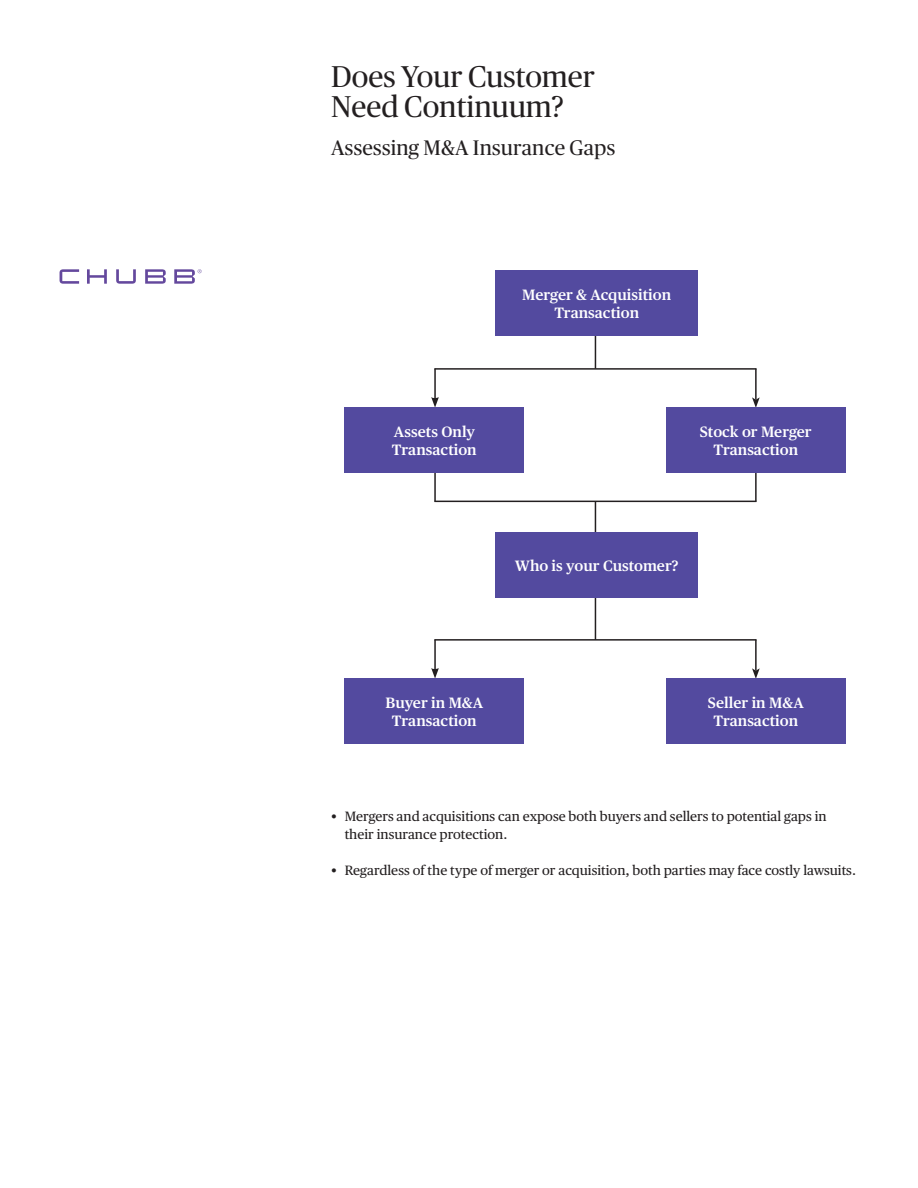
<style>
.page{position:relative;width:918px;height:1188px;background:#fff}
.page>*{position:absolute;margin:0;border:0;box-sizing:border-box;transform-origin:0 0}
.Section_Header{font:30px/30px "Chubb Publico";color:#231f20}
.Header_Black{font:21px "Chubb Publico";letter-spacing:.01em;color:#231f20}
.Org_Chart_Division{font:600 15px "Chubb Publico Text";color:#fff}
.t1{font:13.5px/18px "Chubb Publico Text";color:#231f20}
</style>
<div class="page">
<svg style="left:60px;top:269px;width:142px;height:15px"></svg>
<hr style="left:595px;top:313px;width:1px;height:56px;background:#231f20">
<hr style="left:595px;top:502px;width:1px;height:138px;background:#231f20">
<hr style="left:755px;top:369px;width:2px;height:31px;background:#231f20">
<svg style="left:752px;top:397px;width:8px;height:11px"></svg>
<hr style="left:434px;top:369px;width:2px;height:30px;background:#231f20">
<svg style="left:431px;top:397px;width:8px;height:11px"></svg>
<hr style="left:434px;top:368px;width:322px;height:2px;background:#231f20">
<hr style="left:755px;top:640px;width:2px;height:31px;background:#231f20">
<svg style="left:752px;top:668px;width:8px;height:11px"></svg>
<hr style="left:434px;top:640px;width:2px;height:30px;background:#231f20">
<svg style="left:431px;top:668px;width:8px;height:11px"></svg>
<hr style="left:434px;top:639px;width:322px;height:2px;background:#231f20">
<hr style="left:755px;top:462px;width:2px;height:40px;background:#231f20">
<hr style="left:434px;top:463px;width:2px;height:39px;background:#231f20">
<hr style="left:434px;top:501px;width:322px;height:1px;background:#231f20">
<div style="left:345px;top:408px;width:179px;height:65px;background:#534a9f"></div>
<div style="left:345px;top:679px;width:179px;height:65px;background:#534a9f"></div>
<div style="left:666px;top:408px;width:180px;height:65px;background:#534a9f"></div>
<div style="left:666px;top:679px;width:180px;height:65px;background:#534a9f"></div>
<div style="left:496px;top:271px;width:202px;height:65px;background:#534a9f"></div>
<div style="left:496px;top:533px;width:202px;height:65px;background:#534a9f"></div>
<p class="Section_Header" style="left:331px;top:60px;width:265px">Does Your Customer<br>Need Continuum?</p>
<p class="Header_Black" style="left:331px;top:133px;width:286px">Assessing M&amp;A Insurance Gaps</p>
<p class="Org_Chart_Division" style="left:522px;top:283px;width:151px">Merger &amp; Acquisition</p>
<p class="Org_Chart_Division" style="left:554px;top:301px;width:86px">Transaction</p>
<p class="Org_Chart_Division" style="left:394px;top:421px;width:82px">Assets Only</p>
<p class="Org_Chart_Division" style="left:392px;top:439px;width:86px">Transaction</p>
<p class="Org_Chart_Division" style="left:700px;top:421px;width:113px">Stock or Merger</p>
<p class="Org_Chart_Division" style="left:713px;top:439px;width:86px">Transaction</p>
<p class="Org_Chart_Division" style="left:515px;top:554px;width:166px">Who is your Customer?</p>
<p class="Org_Chart_Division" style="left:385px;top:691px;width:99px">Buyer in M&amp;A</p>
<p class="Org_Chart_Division" style="left:392px;top:709px;width:86px">Transaction</p>
<p class="Org_Chart_Division" style="left:708px;top:691px;width:97px">Seller in M&amp;A</p>
<p class="Org_Chart_Division" style="left:713px;top:709px;width:86px">Transaction</p>
<p class="t1" style="left:345px;top:806px;width:483px;text-indent:-14px">• Mergers and acquisitions can expose both buyers and sellers to potential gaps in their insurance protection.</p>
<p class="t1" style="left:331px;top:860px;width:526px">• Regardless of the type of merger or acquisition, both parties may face costly lawsuits.</p>
</div>
